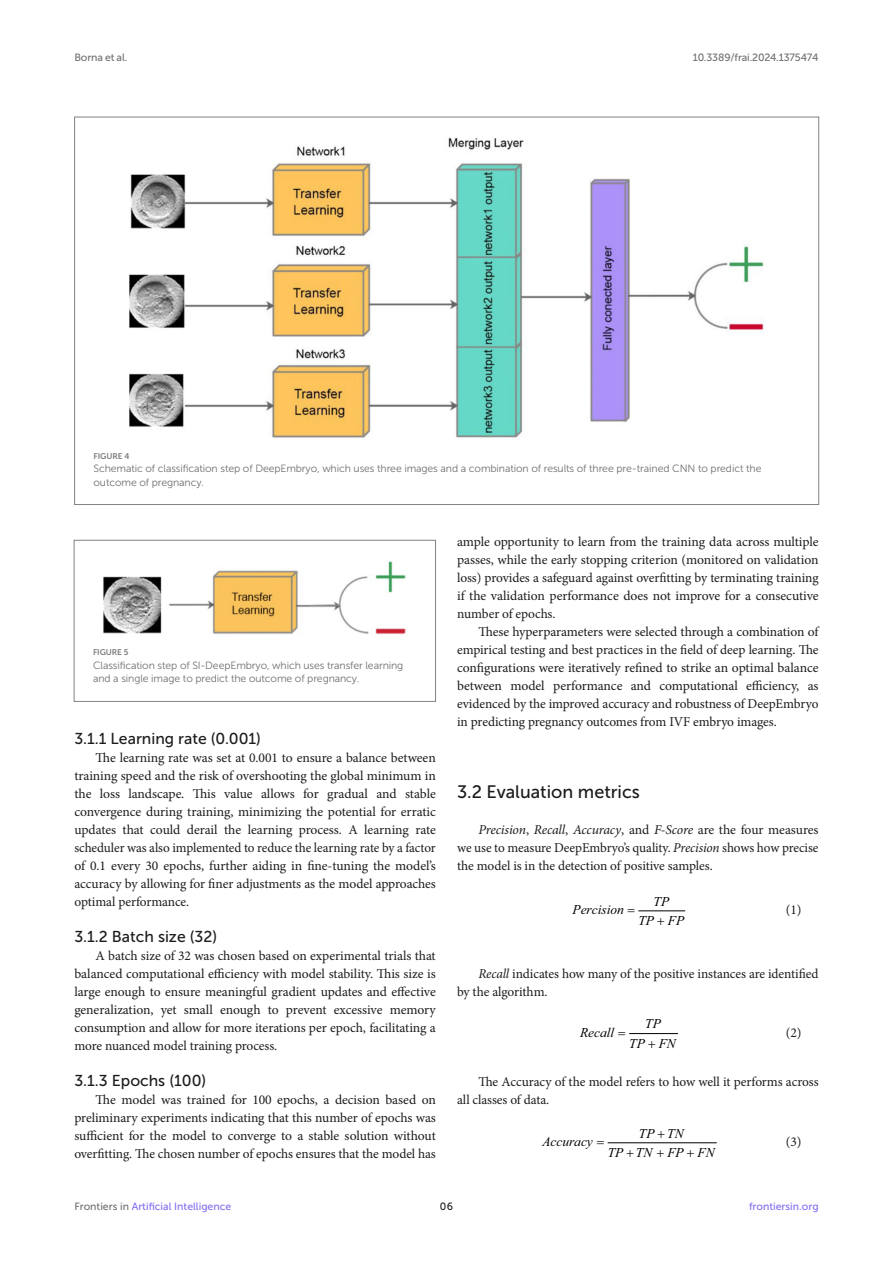
<style>
.page{position:relative;width:893px;height:1263px;background:#fff}
.page>*{position:absolute;margin:0;border:0;box-sizing:border-box;transform-origin:0 0}
.HEAD_2{font:18px "Museo Sans 500";color:#1b1c1b}
.HEAD_3{font:15.75px "Museo Sans 500";color:#1b1c1b}
.TEXT_FLUSH{font:13.5px/18px "Minion Pro";letter-spacing:-.01em;color:#1b1c1b;text-align:justify}
.TEXT{font:13.5px/18px "Minion Pro";letter-spacing:-.005em;color:#1b1c1b}
.spi-math-img{font:italic 13.5px/19.4px "Times New Roman";letter-spacing:-.005em;color:#000;text-align:center}
.EQ{font:13.5px "Minion Pro";color:#1b1c1b}
.FIG_LEG{font:10.5px/13.5px "Museo Sans 300";letter-spacing:-.01em;color:#706f70}
.t1{font:10.5px "Museo Sans 500";color:#856df0}
.t2{font:10.5px "Museo Sans 500";letter-spacing:-.015em;color:#706f70}
.t3{font:10.5px "Museo Sans 500";color:#1b1c1b}
.FIG_HD{font:8.25px "Museo Sans 700";letter-spacing:-.01em;color:#7e7f7f}
.s1{font-style:italic}
.s2{color:#706f70}
</style>
<div class="page">
<hr style="left:638px;top:910px;width:47px;height:1px;background:#000">
<hr style="left:629px;top:1033px;width:49px;height:1px;background:#000">
<hr style="left:608px;top:1142px;width:109px;height:1px;background:#000">
<img style="left:129px;top:137px;width:635px;height:301px">
<img style="left:103px;top:561px;width:303px;height:74px">
<div style="left:74px;top:540px;width:362px;height:162px;border:1px solid #808285"></div>
<p class="t2" style="left:74px;top:51px;width:54px">Borna et al.</p>
<p class="t2" style="left:693px;top:51px;width:127px">10.3389/frai.2024.1375474</p>
<p class="FIG_HD" style="left:94px;top:451px;width:37px">FIGURE 4</p>
<p class="FIG_LEG" style="left:94px;top:462px;width:669px">Schematic of classification step of DeepEmbryo, which uses three images and a combination of results of three pre-trained CNN to predict the outcome of pregnancy.</p>
<p class="FIG_HD" style="left:93px;top:648px;width:37px">FIGURE 5</p>
<p class="FIG_LEG" style="left:93px;top:659px;width:312px">Classification step of SI-DeepEmbryo, which uses transfer learning and a single image to predict the outcome of pregnancy.</p>
<p class="HEAD_3" style="left:74px;top:730px;width:188px">3.1.1 Learning rate (0.001)</p>
<p class="TEXT_FLUSH" style="left:74px;top:749px;width:363px;text-indent:21px">The learning rate was set at 0.001 to ensure a balance between training speed and the risk of overshooting the global minimum in the loss landscape. This value allows for gradual and stable convergence during training, minimizing the potential for erratic updates that could derail the learning process. A learning rate scheduler was also implemented to reduce the learning rate by a factor of 0.1 every 30 epochs, further aiding in fine-tuning the model’s accuracy by allowing for finer adjustments as the model approaches optimal performance.</p>
<p class="HEAD_3" style="left:74px;top:928px;width:144px">3.1.2 Batch size (32)</p>
<p class="TEXT_FLUSH" style="left:74px;top:947px;width:363px;text-indent:21px">A batch size of 32 was chosen based on experimental trials that balanced computational efficiency with model stability. This size is large enough to ensure meaningful gradient updates and effective generalization, yet small enough to prevent excessive memory consumption and allow for more iterations per epoch, facilitating a more nuanced model training process.</p>
<p class="HEAD_3" style="left:74px;top:1072px;width:133px">3.1.3 Epochs (100)</p>
<p class="TEXT_FLUSH" style="left:74px;top:1091px;width:363px;text-indent:21px">The model was trained for 100 epochs, a decision based on preliminary experiments indicating that this number of epochs was sufficient for the model to converge to a stable solution without overfitting. The chosen number of epochs ensures that the model has</p>
<p class="TEXT_FLUSH" style="left:457px;top:533px;width:363px">ample opportunity to learn from the training data across multiple passes, while the early stopping criterion (monitored on validation loss) provides a safeguard against overfitting by terminating training if the validation performance does not improve for a consecutive number of epochs.</p>
<p class="TEXT" style="left:457px;top:623px;width:363px;text-align:justify;text-indent:21px">These hyperparameters were selected through a combination of empirical testing and best practices in the field of deep learning. The configurations were iteratively refined to strike an optimal balance between model performance and computational efficiency, as evidenced by the improved accuracy and robustness of DeepEmbryo in predicting pregnancy outcomes from IVF embryo images.</p>
<p class="HEAD_2" style="left:457px;top:782px;width:184px">3.2 Evaluation metrics</p>
<p class="TEXT_FLUSH" style="left:457px;top:821px;width:363px;text-indent:21px"><span class="s1">Precision</span>, <span class="s1">Recall</span>, <span class="s1">Accuracy</span>, and <span class="s1">F-Score</span> are the four measures we use to measure DeepEmbryo’s quality. <span class="s1">Precision</span> shows how precise the model is in the detection of positive samples.</p>
<p class="spi-math-img" style="left:572px;top:900px;width:53px">Percision</p>
<p class="spi-math-img" style="left:638px;top:891px;width:47px">TP<br>TP FP</p>
<p class="EQ" style="left:786px;top:901px;width:17px">(1)</p>
<p class="TEXT" style="left:457px;top:965px;width:363px;text-indent:21px"><span class="s1">Recall</span> indicates how many of the positive instances are identified by the algorithm.</p>
<p class="spi-math-img" style="left:580px;top:1022px;width:36px">Recall</p>
<p class="spi-math-img" style="left:629px;top:1014px;width:48px">TP<br>TP FN</p>
<p class="EQ" style="left:786px;top:1023px;width:17px">(2)</p>
<p class="TEXT" style="left:457px;top:1073px;width:363px;text-indent:21px">The Accuracy of the model refers to how well it performs across all classes of data.</p>
<p class="spi-math-img" style="left:542px;top:1132px;width:52px">Accuracy</p>
<p class="spi-math-img" style="left:608px;top:1123px;width:109px">TP TN<br>TP TN FP FN</p>
<p class="EQ" style="left:786px;top:1133px;width:17px">(3)</p>
<p class="t1" style="left:74px;top:1200px;width:158px"><span class="s2">Frontiers in</span> Artificial Intelligence</p>
<p class="t3" style="left:440px;top:1200px;width:15px">06</p>
<p class="t1" style="left:749px;top:1200px;width:71px">frontiersin.org</p>
</div>
